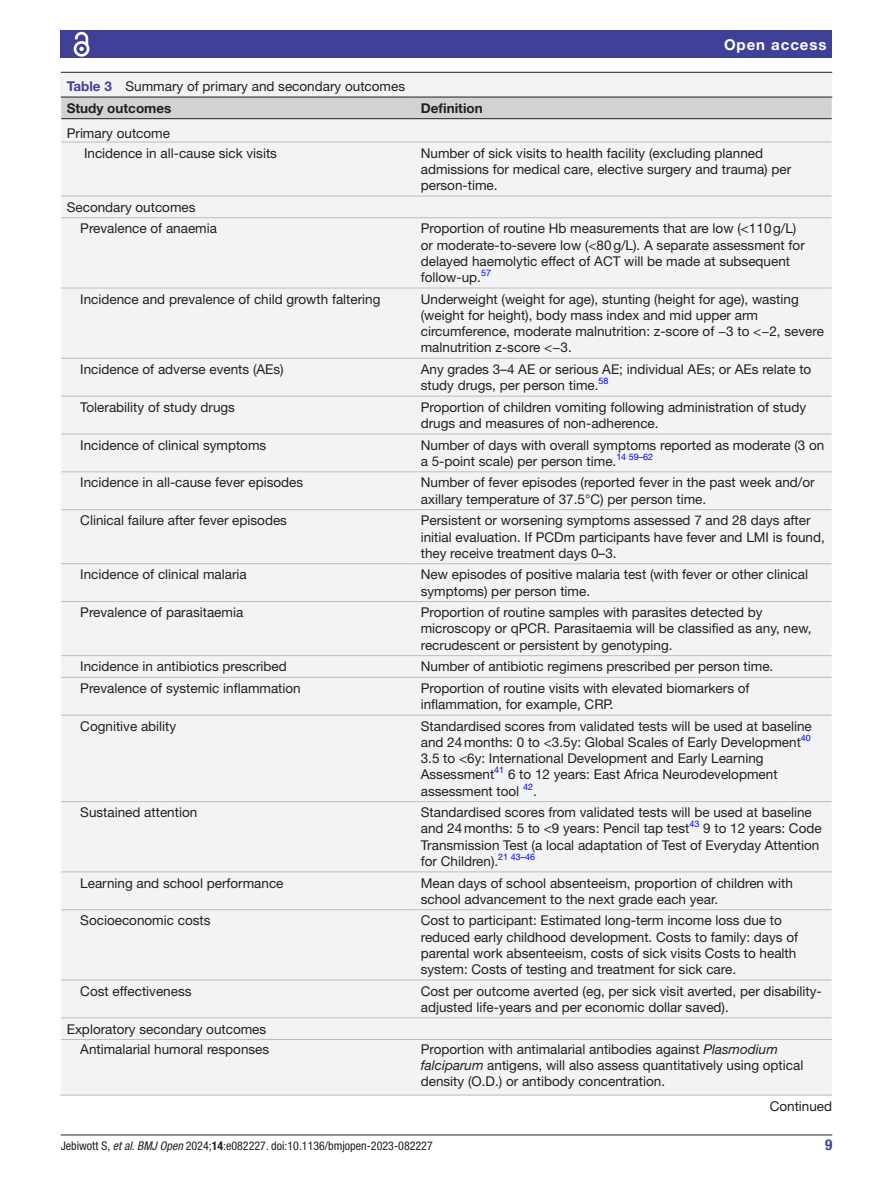
<style>
.page{position:relative;width:893px;height:1191px;background:#fff}
.page>*{position:absolute;margin:0;border:0;box-sizing:border-box;transform-origin:0 0}
.t1{font:700 15px "Helvetica Neue LT Std";letter-spacing:.065em;color:#fff}
.t2{font:700 condensed 15px "Helvetica Neue LT Std";color:#414099}
.t3{font:13.5px/16.2px "Helvetica Neue LT Std";color:#231f20}
.t4{font:700 13.5px "Helvetica Neue LT Std";color:#231f20}
.t5{font:condensed 12px "Helvetica Neue LT Std";color:#231f20}
.t6{font:9px "Helvetica Neue LT Std";color:#00f}
.s1{font-weight:700;color:#414099}
.s2{font-weight:700}
.s3{font-style:italic}
</style>
<div class="page">
<hr style="left:61px;top:1134px;width:771px;height:1px;background:#231f20">
<div style="left:61px;top:31px;width:771px;height:27px;background:#414099"></div>
<svg style="left:73px;top:31px;width:17px;height:26px"></svg>
<div style="left:61px;top:73px;width:771px;height:1022px;background:#f2f3f4"></div>
<hr style="left:61px;top:72px;width:771px;height:1px;background:#231f20">
<hr style="left:61px;top:142px;width:354px;height:1px;background:#bcbdc0">
<hr style="left:415px;top:142px;width:417px;height:1px;background:#bcbdc0">
<hr style="left:61px;top:196px;width:354px;height:1px;background:#bcbdc0">
<hr style="left:415px;top:196px;width:417px;height:1px;background:#bcbdc0">
<hr style="left:61px;top:217px;width:354px;height:1px;background:#bcbdc0">
<hr style="left:415px;top:217px;width:417px;height:1px;background:#bcbdc0">
<hr style="left:61px;top:288px;width:354px;height:1px;background:#bcbdc0">
<hr style="left:415px;top:288px;width:417px;height:1px;background:#bcbdc0">
<hr style="left:61px;top:358px;width:354px;height:1px;background:#bcbdc0">
<hr style="left:415px;top:358px;width:417px;height:1px;background:#bcbdc0">
<hr style="left:61px;top:396px;width:354px;height:1px;background:#bcbdc0">
<hr style="left:415px;top:396px;width:417px;height:1px;background:#bcbdc0">
<hr style="left:61px;top:434px;width:354px;height:1px;background:#bcbdc0">
<hr style="left:415px;top:434px;width:417px;height:1px;background:#bcbdc0">
<hr style="left:61px;top:471px;width:354px;height:1px;background:#bcbdc0">
<hr style="left:415px;top:471px;width:417px;height:1px;background:#bcbdc0">
<hr style="left:61px;top:509px;width:354px;height:1px;background:#bcbdc0">
<hr style="left:415px;top:509px;width:417px;height:1px;background:#bcbdc0">
<hr style="left:61px;top:563px;width:354px;height:1px;background:#bcbdc0">
<hr style="left:415px;top:563px;width:417px;height:1px;background:#bcbdc0">
<hr style="left:61px;top:601px;width:354px;height:1px;background:#bcbdc0">
<hr style="left:415px;top:601px;width:417px;height:1px;background:#bcbdc0">
<hr style="left:61px;top:655px;width:354px;height:1px;background:#bcbdc0">
<hr style="left:415px;top:655px;width:417px;height:1px;background:#bcbdc0">
<hr style="left:61px;top:677px;width:354px;height:1px;background:#bcbdc0">
<hr style="left:415px;top:677px;width:417px;height:1px;background:#bcbdc0">
<hr style="left:61px;top:715px;width:354px;height:1px;background:#bcbdc0">
<hr style="left:415px;top:715px;width:417px;height:1px;background:#bcbdc0">
<hr style="left:61px;top:801px;width:354px;height:1px;background:#bcbdc0">
<hr style="left:415px;top:801px;width:417px;height:1px;background:#bcbdc0">
<hr style="left:61px;top:871px;width:354px;height:1px;background:#bcbdc0">
<hr style="left:415px;top:871px;width:417px;height:1px;background:#bcbdc0">
<hr style="left:61px;top:909px;width:354px;height:1px;background:#bcbdc0">
<hr style="left:415px;top:909px;width:417px;height:1px;background:#bcbdc0">
<hr style="left:61px;top:979px;width:354px;height:1px;background:#bcbdc0">
<hr style="left:415px;top:979px;width:417px;height:1px;background:#bcbdc0">
<hr style="left:415px;top:1017px;width:417px;height:1px;background:#bcbdc0">
<hr style="left:61px;top:1017px;width:354px;height:1px;background:#bcbdc0">
<svg style="left:60px;top:97px;width:773px;height:45px"></svg>
<hr style="left:61px;top:1039px;width:354px;height:1px;background:#bcbdc0">
<hr style="left:415px;top:1039px;width:417px;height:1px;background:#bcbdc0">
<hr style="left:61px;top:1094px;width:354px;height:1px;background:#bcbdc0">
<hr style="left:415px;top:1094px;width:417px;height:1px;background:#bcbdc0">
<p class="t3" style="left:67px;top:75px;width:340px;line-height:22px"><span class="s1">Table 3</span> Summary of primary and secondary outcomes<br><span class="s2">Study outcomes</span></p>
<p class="t3" style="left:84px;top:122px;width:195px;line-height:20.1px;text-indent:-17px">Primary outcome<br>Incidence in all-cause sick visits</p>
<p class="t3" style="left:80px;top:196px;width:138px;line-height:21.6px;text-indent:-14px">Secondary outcomes<br>Prevalence of anaemia</p>
<p class="t4" style="left:421px;top:99px;width:63px">Definition</p>
<p class="t1" style="left:724px;top:35px;width:104px">Open access</p>
<p class="t3" style="left:421px;top:145px;width:372px">Number of sick visits to health facility (excluding planned admissions for medical care, elective surgery and trauma) per person-time.</p>
<p class="t3" style="left:421px;top:220px;width:386px">Proportion of routine Hb measurements that are low (&lt;110g/L) or moderate-to-severe low (&lt;80g/L). A separate assessment for delayed haemolytic effect of ACT will be made at subsequent follow-up.</p>
<p class="t6" style="left:481px;top:267px;width:11px">57</p>
<p class="t3" style="left:80px;top:290px;width:302px">Incidence and prevalence of child growth faltering</p>
<p class="t3" style="left:421px;top:290px;width:405px">Underweight (weight for age), stunting (height for age), wasting (weight for height), body mass index and mid upper arm circumference, moderate malnutrition: z-score of −3 to &lt;−2, severe malnutrition z-score &lt;−3.</p>
<p class="t3" style="left:80px;top:361px;width:205px">Incidence of adverse events (AEs)</p>
<p class="t3" style="left:421px;top:361px;width:392px">Any grades 3–4 AE or serious AE; individual AEs; or AEs relate to study drugs, per person time.</p>
<p class="t6" style="left:599px;top:375px;width:11px">58</p>
<p class="t3" style="left:80px;top:399px;width:156px">Tolerability of study drugs</p>
<p class="t3" style="left:421px;top:399px;width:387px">Proportion of children vomiting following administration of study drugs and measures of non-adherence.</p>
<p class="t3" style="left:80px;top:436px;width:188px">Incidence of clinical symptoms</p>
<p class="t3" style="left:421px;top:436px;width:405px">Number of days with overall symptoms reported as moderate (3 on a 5-point scale) per person time.</p>
<p class="t6" style="left:616px;top:451px;width:38px">14 59–62</p>
<p class="t3" style="left:80px;top:474px;width:225px">Incidence in all-cause fever episodes</p>
<p class="t3" style="left:421px;top:474px;width:395px">Number of fever episodes (reported fever in the past week and/or axillary temperature of 37.5°C) per person time.</p>
<p class="t3" style="left:80px;top:512px;width:208px">Clinical failure after fever episodes</p>
<p class="t3" style="left:421px;top:512px;width:406px">Persistent or worsening symptoms assessed 7 and 28 days after initial evaluation. If PCDm participants have fever and LMI is found, they receive treatment days 0–3.</p>
<p class="t3" style="left:80px;top:566px;width:168px">Incidence of clinical malaria</p>
<p class="t3" style="left:421px;top:566px;width:389px">New episodes of positive malaria test (with fever or other clinical symptoms) per person time.</p>
<p class="t3" style="left:80px;top:604px;width:165px">Prevalence of parasitaemia</p>
<p class="t3" style="left:421px;top:604px;width:392px">Proportion of routine samples with parasites detected by microscopy or qPCR. Parasitaemia will be classified as any, new, recrudescent or persistent by genotyping.</p>
<p class="t3" style="left:80px;top:658px;width:208px">Incidence in antibiotics prescribed</p>
<p class="t3" style="left:421px;top:658px;width:354px">Number of antibiotic regimens prescribed per person time.</p>
<p class="t3" style="left:80px;top:680px;width:222px">Prevalence of systemic inflammation</p>
<p class="t3" style="left:421px;top:680px;width:330px">Proportion of routine visits with elevated biomarkers of inflammation, for example, CRP.</p>
<p class="t3" style="left:80px;top:717px;width:97px">Cognitive ability</p>
<p class="t3" style="left:421px;top:717px;width:393px">Standardised scores from validated tests will be used at baseline and 24months: 0 to &lt;3.5y: Global Scales of Early Development</p>
<p class="t6" style="left:801px;top:732px;width:11px">40</p>
<p class="t3" style="left:421px;top:750px;width:358px">3.5 to &lt;6y: International Development and Early Learning<br>Assessment<sup>41</sup> 6 to 12 years: East Africa Neurodevelopment assessment tool <sup>42</sup>.</p>
<p class="t3" style="left:80px;top:804px;width:119px">Sustained attention</p>
<p class="t3" style="left:421px;top:804px;width:402px">Standardised scores from validated tests will be used at baseline and 24months: 5 to &lt;9 years: Pencil tap test<sup>43</sup> 9 to 12 years: Code Transmission Test (a local adaptation of Test of Everyday Attention for Children).</p>
<p class="t6" style="left:498px;top:851px;width:38px">21 43–46</p>
<p class="t3" style="left:80px;top:874px;width:205px">Learning and school performance</p>
<p class="t3" style="left:421px;top:874px;width:374px">Mean days of school absenteeism, proportion of children with school advancement to the next grade each year.</p>
<p class="t3" style="left:80px;top:912px;width:132px">Socioeconomic costs</p>
<p class="t3" style="left:421px;top:912px;width:379px">Cost to participant: Estimated long-term income loss due to reduced early childhood development. Costs to family: days of parental work absenteeism, costs of sick visits Costs to health system: Costs of testing and treatment for sick care.</p>
<p class="t3" style="left:80px;top:982px;width:113px">Cost effectiveness</p>
<p class="t3" style="left:421px;top:982px;width:403px">Cost per outcome averted (eg, per sick visit averted, per disability&shy;adjusted life-years and per economic dollar saved).</p>
<p class="t3" style="left:67px;top:1018px;width:204px;line-height:20.1px;text-align:right">Exploratory secondary outcomes<br>Antimalarial humoral responses</p>
<p class="t3" style="left:421px;top:1040px;width:384px">Proportion with antimalarial antibodies against <span class="s3">Plasmodium falciparum</span> antigens, will also assess quantitatively using optical density (O.D.) or antibody concentration.</p>
<p class="t3" style="left:770px;top:1098px;width:64px">Continued</p>
<p class="t5" style="left:61px;top:1138px;width:374px">Jebiwott S, <span class="s3">et al</span>. <span class="s3">BMJ Open</span> 2024;<span class="s2">14</span>:e082227. doi:10.1136/bmjopen-2023-082227</p>
<p class="t2" style="left:825px;top:1135px;width:9px">9</p>
</div>
